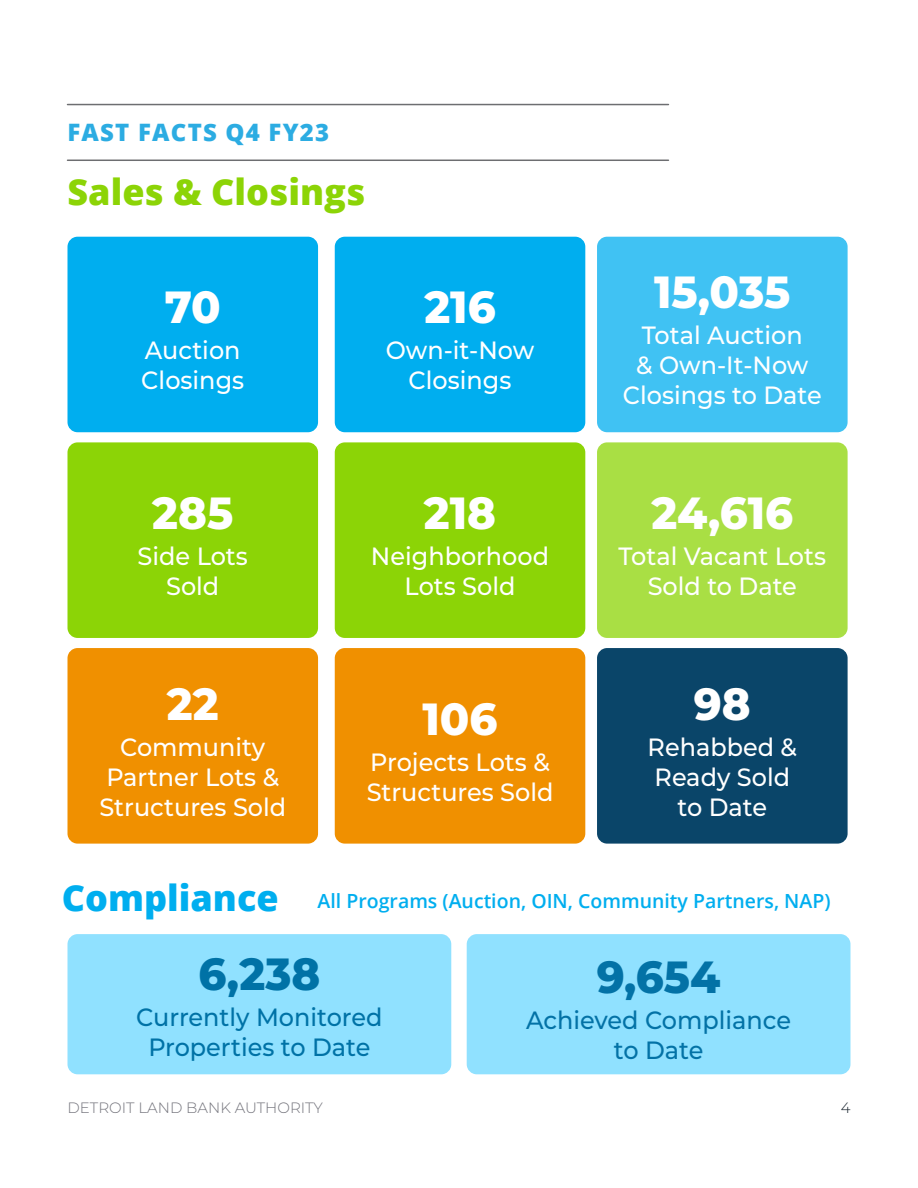
<style>
.page{position:relative;width:918px;height:1188px;background:#fff}
.page>*{position:absolute;margin:0;border:0;box-sizing:border-box;transform-origin:0 0}
.t1{font:800 45px "Montserrat";color:#fff;scale:.96 1}
.t2{font:800 45px "Montserrat";color:#0372a6;scale:.96 1}
.t3{font:800 45px "Montserrat";color:#0072a6;scale:.96 1}
.t4{font:800 36px "Open Sans";color:#8cd406}
.t5{font:500 24.9px/30px "Montserrat";color:#fff;text-align:center;scale:.96 1}
.t6{font:500 24.9px/30px "Montserrat";color:#0072a6;text-align:center;scale:.96 1}
.t7{font:500 24.9px/30px "Montserrat";color:#0372a6;text-align:center;scale:.96 1}
.t8{font:800 24px "Open Sans";letter-spacing:.05em;color:#2cace2}
.t9{font:600 19.5px "Open Sans";color:#00aeef}
.t10{font:300 15px "Montserrat";color:#73737b}
.t11{font:300 15px "Montserrat";color:#1b2630}
.s1{font-weight:800;font-size:36px}
</style>
<div class="page">
<div style="left:68px;top:237px;width:250px;height:195px;background:#00aeef;border-radius:10px"></div>
<div style="left:68px;top:442px;width:250px;height:196px;background:#8cd406;border-radius:10px"></div>
<div style="left:68px;top:648px;width:250px;height:196px;background:#f09000;border-radius:10px"></div>
<div style="left:335px;top:237px;width:250px;height:195px;background:#00aeef;border-radius:10px"></div>
<div style="left:335px;top:442px;width:250px;height:196px;background:#8cd406;border-radius:10px"></div>
<div style="left:335px;top:648px;width:250px;height:196px;background:#f09000;border-radius:10px"></div>
<div style="left:467px;top:934px;width:383px;height:140px;background:#90e1ff;border-radius:10px"></div>
<div style="left:68px;top:934px;width:383px;height:140px;background:#90e1ff;border-radius:10px"></div>
<div style="left:597px;top:237px;width:251px;height:195px;background:#40c2f3;border-radius:10px"></div>
<div style="left:597px;top:442px;width:251px;height:196px;background:#a9df44;border-radius:10px"></div>
<div style="left:597px;top:648px;width:251px;height:196px;background:#0a4569;border-radius:10px"></div>
<hr style="left:68px;top:160px;width:600px;height:1px;background:#6d6e71">
<hr style="left:68px;top:104px;width:600px;height:1px;background:#6d6e71">
<p class="t8" style="left:68px;top:114px;width:263px">FAST FACTS Q4 FY23</p>
<h2 class="t4" style="left:68px;top:165px;width:299px">Sales &amp; Closings</h2>
<h1 class="t1" style="left:165px;top:274px;width:60px">70</h1>
<p class="t5" style="left:141px;top:334px;width:109px;text-align:left">Auction<br>Closings</p>
<h1 class="t1" style="left:424px;top:274px;width:76px">216</h1>
<p class="t5" style="left:386px;top:334px;width:156px">Own-it-Now<br>Closings</p>
<h1 class="t1" style="left:152px;top:480px;width:86px">285</h1>
<p class="t5" style="left:138px;top:540px;width:116px">Side Lots<br>Sold</p>
<h1 class="t1" style="left:424px;top:480px;width:77px">218</h1>
<p class="t5" style="left:371px;top:540px;width:187px">Neighborhood<br>Lots Sold</p>
<h1 class="t1" style="left:167px;top:671px;width:55px">22</h1>
<p class="t5" style="left:99px;top:731px;width:196px">Community<br>Partner Lots &amp;<br>Structures Sold</p>
<h1 class="t1" style="left:422px;top:686px;width:80px">106</h1>
<p class="t5" style="left:367px;top:746px;width:196px;text-align:left">Projects Lots &amp;<br>Structures Sold</p>
<h1 class="t1" style="left:654px;top:259px;width:144px">15,035</h1>
<p class="t5" style="left:623px;top:319px;width:209px">Total Auction<br>&amp; Own-It-Now<br>Closings to Date</p>
<h1 class="t1" style="left:651px;top:480px;width:149px">24,616</h1>
<p class="t5" style="left:619px;top:540px;width:218px">Total Vacant Lots<br>Sold to Date</p>
<h1 class="t1" style="left:694px;top:671px;width:61px">98</h1>
<p class="t5" style="left:648px;top:731px;width:157px">Rehabbed &amp;<br>Ready Sold to Date</p>
<p class="t9" style="left:62px;top:887px;width:770px"><span class="s1">Compliance</span> All Programs (Auction, OIN, Community Partners, NAP)</p>
<h1 class="t3" style="left:198px;top:941px;width:129px">6,238</h1>
<p class="t6" style="left:136px;top:1001px;width:258px">Currently Monitored<br>Properties to Date</p>
<h1 class="t2" style="left:597px;top:944px;width:130px">9,654</h1>
<p class="t7" style="left:526px;top:1004px;width:277px">Achieved Compliance to Date</p>
<p class="t10" style="left:68px;top:1097px;width:257px">DETROIT LAND BANK AUTHORITY</p>
<p class="t11" style="left:841px;top:1097px;width:11px">4</p>
</div>
